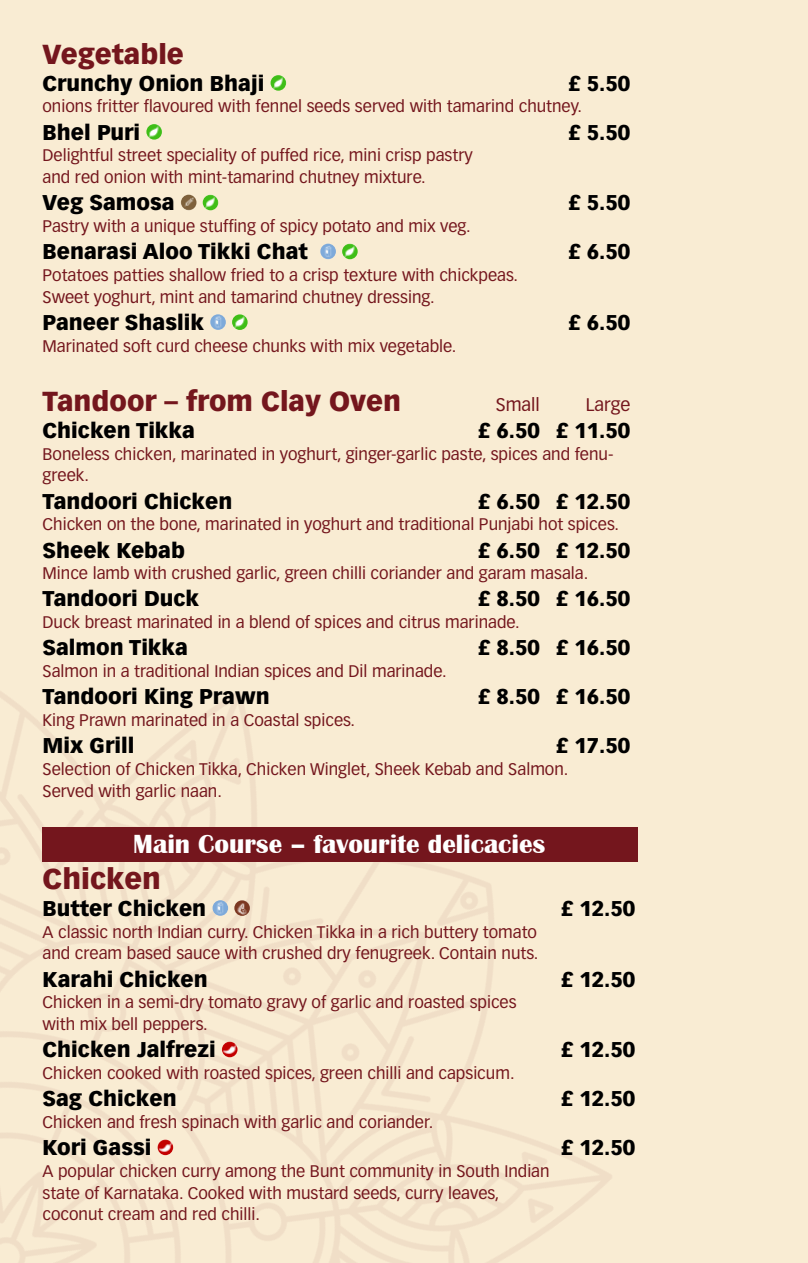
<style>
.page{position:relative;width:808px;height:1263px;background:#f9ecd3}
.page>*{position:absolute;margin:0;border:0;box-sizing:border-box;transform-origin:0 0}
.t1{font:900 28.2px "Vectora LT Std";color:#74161d}
.t2{font:700 27px "Britannic";color:#fff}
.t3{font:900 27px "Vectora LT Std";color:#74161d}
.t4{font:900 21px "Vectora LT Std";color:#000}
.t5{font:18px "Vectora LT Std";color:#74161d}
.t6{font:16.5px/21.8px "Vectora LT Std";color:#74161d}
</style>
<div class="page">
<img style="left:0;top:691px;width:638px;height:572px">
<div style="left:42px;top:827px;width:596px;height:34px;background:#74161d"></div>
<img style="left:270px;top:75px;width:16px;height:16px;border-radius:8px">
<img style="left:146px;top:124px;width:16px;height:16px;border-radius:8px">
<img style="left:181px;top:195px;width:15px;height:15px;border-radius:8px">
<img style="left:203px;top:195px;width:15px;height:15px;border-radius:8px">
<img style="left:320px;top:244px;width:16px;height:15px;border-radius:8px">
<img style="left:342px;top:244px;width:16px;height:15px;border-radius:8px">
<img style="left:210px;top:314px;width:16px;height:16px;border-radius:8px">
<img style="left:232px;top:314px;width:16px;height:16px;border-radius:8px">
<img style="left:212px;top:900px;width:16px;height:16px;border-radius:8px">
<img style="left:234px;top:900px;width:16px;height:16px;border-radius:8px">
<img style="left:222px;top:1042px;width:16px;height:15px;border-radius:8px">
<img style="left:158px;top:1139px;width:15px;height:16px;border-radius:8px">
<h2 class="t3" style="left:43px;top:37px;width:143px">Vegetable</h2>
<p class="t4" style="left:43px;top:70px;width:223px">Crunchy Onion Bhaji</p>
<p class="t4" style="left:568px;top:70px;width:64px">£ 5.50</p>
<p class="t6" style="left:43px;top:96px;width:541px">onions fritter flavoured with fennel seeds served with tamarind chutney.</p>
<p class="t4" style="left:43px;top:119px;width:99px">Bhel Puri</p>
<p class="t4" style="left:568px;top:119px;width:64px">£ 5.50</p>
<p class="t6" style="left:43px;top:145px;width:432px">Delightful street speciality of puffed rice, mini crisp pastry and red onion with mint-tamarind chutney mixture.</p>
<p class="t4" style="left:43px;top:190px;width:134px">Veg Samosa</p>
<p class="t4" style="left:568px;top:190px;width:64px">£ 5.50</p>
<p class="t6" style="left:43px;top:215px;width:430px">Pastry with a unique stuffing of spicy potato and mix veg.</p>
<p class="t4" style="left:43px;top:239px;width:267px">Benarasi Aloo Tikki Chat</p>
<p class="t4" style="left:568px;top:239px;width:64px">£ 6.50</p>
<p class="t6" style="left:43px;top:264px;width:477px">Potatoes patties shallow fried to a crisp texture with chickpeas.<br>Sweet yoghurt, mint and tamarind chutney dressing.</p>
<p class="t4" style="left:43px;top:309px;width:163px">Paneer Shaslik</p>
<p class="t4" style="left:568px;top:309px;width:64px">£ 6.50</p>
<p class="t6" style="left:43px;top:335px;width:415px">Marinated soft curd cheese chunks with mix vegetable.</p>
<h2 class="t3" style="left:43px;top:384px;width:360px">Tandoor – from Clay Oven</h2>
<p class="t5" style="left:496px;top:394px;width:46px">Small</p>
<p class="t5" style="left:586px;top:394px;width:46px">Large</p>
<p class="t4" style="left:43px;top:417px;width:154px">Chicken Tikka</p>
<p class="t4" style="left:478px;top:417px;width:154px">£ 6.50 £ 11.50</p>
<p class="t6" style="left:43px;top:443px;width:572px">Boneless chicken, marinated in yoghurt, ginger-garlic paste, spices and fenu&shy;greek.</p>
<p class="t4" style="left:43px;top:488px;width:191px">Tandoori Chicken</p>
<p class="t4" style="left:478px;top:488px;width:154px">£ 6.50 £ 12.50</p>
<p class="t6" style="left:43px;top:514px;width:578px">Chicken on the bone, marinated in yoghurt and traditional Punjabi hot spices.</p>
<p class="t4" style="left:43px;top:537px;width:144px">Sheek Kebab</p>
<p class="t4" style="left:478px;top:537px;width:154px">£ 6.50 £ 12.50</p>
<p class="t6" style="left:43px;top:563px;width:547px">Mince lamb with crushed garlic, green chilli coriander and garam masala.</p>
<p class="t4" style="left:43px;top:586px;width:158px">Tandoori Duck</p>
<p class="t4" style="left:478px;top:586px;width:154px">£ 8.50 £ 16.50</p>
<p class="t6" style="left:43px;top:612px;width:479px">Duck breast marinated in a blend of spices and citrus marinade.</p>
<p class="t4" style="left:43px;top:635px;width:147px">Salmon Tikka</p>
<p class="t4" style="left:478px;top:635px;width:154px">£ 8.50 £ 16.50</p>
<p class="t6" style="left:43px;top:660px;width:406px">Salmon in a traditional Indian spices and Dil marinade.</p>
<p class="t4" style="left:43px;top:684px;width:229px">Tandoori King Prawn</p>
<p class="t4" style="left:478px;top:684px;width:154px">£ 8.50 £ 16.50</p>
<p class="t6" style="left:43px;top:709px;width:314px">King Prawn marinated in a Coastal spices.</p>
<p class="t4" style="left:43px;top:733px;width:93px">Mix Grill</p>
<p class="t4" style="left:556px;top:733px;width:76px">£ 17.50</p>
<p class="t6" style="left:43px;top:758px;width:527px">Selection of Chicken Tikka, Chicken Winglet, Sheek Kebab and Salmon.<br>Served with garlic naan.</p>
<h2 class="t2" style="left:133px;top:829px;width:414px">Main Course – favourite delicacies</h2>
<h1 class="t1" style="left:43px;top:861px;width:120px">Chicken</h1>
<p class="t4" style="left:43px;top:895px;width:165px">Butter Chicken</p>
<p class="t4" style="left:561px;top:895px;width:76px">£ 12.50</p>
<p class="t6" style="left:43px;top:921px;width:497px">A classic north Indian curry. Chicken Tikka in a rich buttery tomato and cream based sauce with crushed dry fenugreek. Contain nuts.</p>
<p class="t4" style="left:43px;top:966px;width:167px">Karahi Chicken</p>
<p class="t4" style="left:561px;top:966px;width:76px">£ 12.50</p>
<p class="t6" style="left:43px;top:992px;width:476px">Chicken in a semi-dry tomato gravy of garlic and roasted spices with mix bell peppers.</p>
<p class="t4" style="left:43px;top:1037px;width:175px">Chicken Jalfrezi</p>
<p class="t4" style="left:561px;top:1037px;width:76px">£ 12.50</p>
<p class="t6" style="left:43px;top:1062px;width:474px">Chicken cooked with roasted spices, green chilli and capsicum.</p>
<p class="t4" style="left:43px;top:1085px;width:136px">Sag Chicken</p>
<p class="t4" style="left:561px;top:1085px;width:76px">£ 12.50</p>
<p class="t6" style="left:43px;top:1111px;width:392px">Chicken and fresh spinach with garlic and coriander.</p>
<p class="t4" style="left:43px;top:1134px;width:110px">Kori Gassi</p>
<p class="t4" style="left:561px;top:1134px;width:76px">£ 12.50</p>
<p class="t6" style="left:43px;top:1160px;width:509px">A popular chicken curry among the Bunt community in South Indian state of Karnataka. Cooked with mustard seeds, curry leaves, coconut cream and red chilli.</p>
</div>
